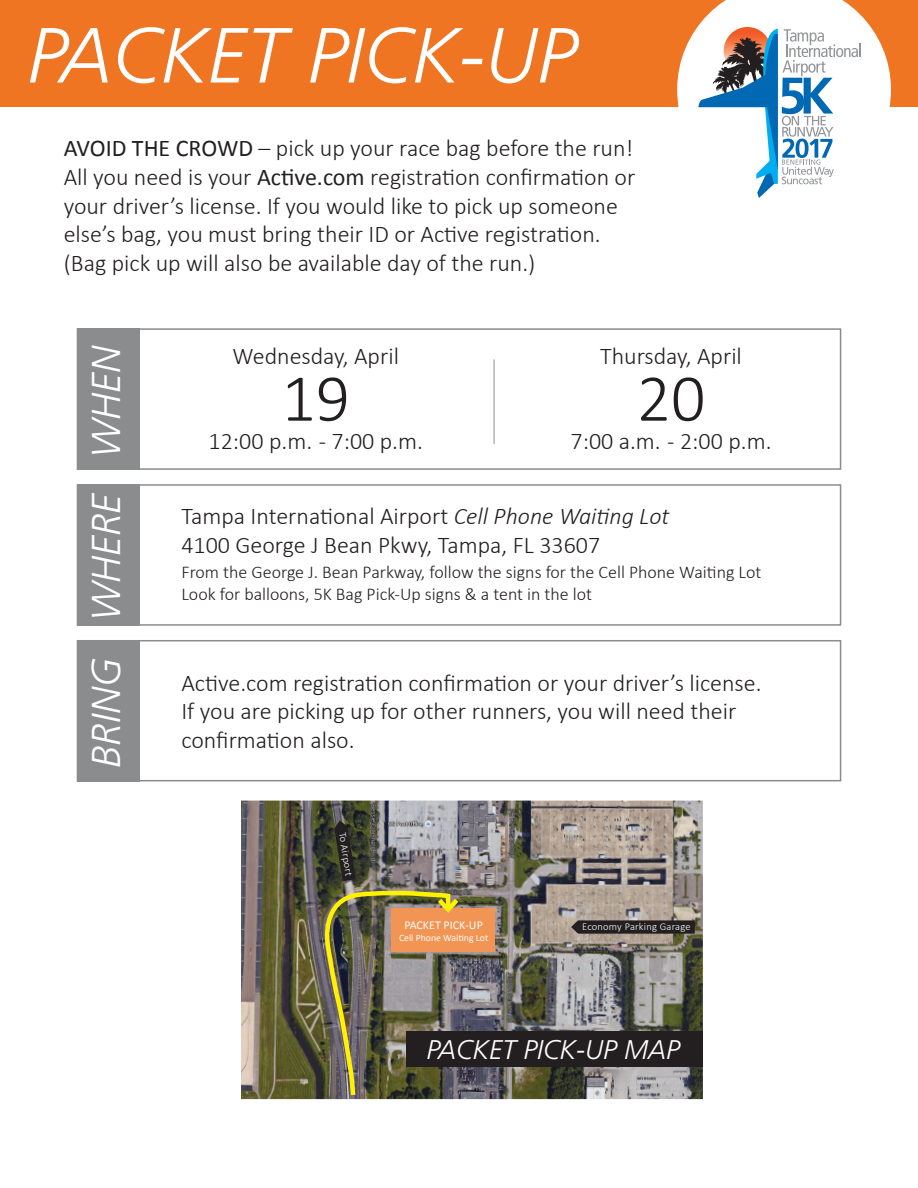
<style>
.page{position:relative;width:918px;height:1188px;background:#fff}
.page>*{position:absolute;margin:0;border:0;box-sizing:border-box;transform-origin:0 0}
.t1{font:italic 300 78px "Frutiger LT Std";color:#fff}
.t2{font:300 67.5px "Calibri";color:#231f20}
.t3{font:italic 300 40.35px "Frutiger LT Std";color:#fff}
.t4{font:italic 300 27px "Frutiger LT Std";color:#fff}
.t5{font:300 24px/28.8px "Calibri";color:#231f20}
.t6{font:300 18px/21.6px "Calibri";color:#231f20}
.t7{font:12px "Calibri";color:#fff}
.t8{font:300 10.5px "Calibri";letter-spacing:.02em;color:#fff}
.t9{font:9.75px "Calibri";color:#fff}
.s1{font-weight:400}
.s2{font-style:italic}
</style>
<div class="page">
<div style="left:0;top:0;width:918px;height:107px;background:#f07523"></div>
<svg style="left:677px;top:0;width:214px;height:198px"></svg>
<div style="left:77px;top:328px;width:62px;height:142px;background:#8b8c8e"></div>
<div style="left:77px;top:484px;width:62px;height:142px;background:#8b8c8e"></div>
<div style="left:77px;top:640px;width:62px;height:142px;background:#8b8c8e"></div>
<div style="left:77px;top:328px;width:764px;height:142px;border:2px solid #8b8c8e"></div>
<div style="left:77px;top:484px;width:764px;height:142px;border:2px solid #8b8c8e"></div>
<div style="left:77px;top:640px;width:764px;height:141px;border:2px solid #8b8c8e"></div>
<hr style="left:494px;top:359px;width:1px;height:85px;background:#8b8c8e">
<img style="left:241px;top:801px;width:462px;height:298px">
<img style="left:463px;top:909px;width:32px;height:42px">
<div style="left:406px;top:1031px;width:297px;height:36px;background:#231f20"></div>
<img style="left:320px;top:821px;width:143px;height:279px">
<svg style="left:571px;top:920px;width:124px;height:14px;background:#2e2929"></svg>
<h1 class="t1" style="left:27px;top:11px;width:550px">PACKET PICK-UP</h1>
<p class="t5" style="left:64px;top:133px;width:573px"><span class="s1">AVOID THE CROWD</span> – pick up your race bag before the run!<br>All you need is your <span class="s1">Active.com</span> registration confirmation or your driver’s license. If you would like to pick up someone else’s bag, you must bring their ID or Active registration. (Bag pick up will also be available day of the run.)</p>
<h3 class="t3" style="left:83px;top:458px;width:114px;rotate:-90deg">WHEN</h3>
<h3 class="t3" style="left:83px;top:621px;width:130px;rotate:-90deg">WHERE</h3>
<h3 class="t3" style="left:83px;top:768px;width:111px;rotate:-90deg">BRING</h3>
<p class="t5" style="left:233px;top:341px;width:168px">Wednesday, April</p>
<h2 class="t2" style="left:282px;top:356px;width:70px">19</h2>
<p class="t5" style="left:209px;top:427px;width:216px">12:00 p.m. - 7:00 p.m.</p>
<p class="t5" style="left:600px;top:341px;width:143px">Thursday, April</p>
<h2 class="t2" style="left:637px;top:356px;width:70px">20</h2>
<p class="t5" style="left:571px;top:427px;width:202px">7:00 a.m. - 2:00 p.m.</p>
<p class="t5" style="left:181px;top:501px;width:489px">Tampa International Airport <span class="s2">Cell Phone Waiting Lot<br></span>4100 George J Bean Pkwy, Tampa, FL 33607</p>
<p class="t6" style="left:181px;top:561px;width:581px">From the George J. Bean Parkway, follow the signs for the Cell Phone Waiting Lot<br>Look for balloons, 5K Bag Pick-Up signs &amp; a tent in the lot</p>
<p class="t5" style="left:181px;top:668px;width:582px">Active.com registration confirmation or your driver’s license.<br>If you are picking up for other runners, you will need their confirmation also.</p>
<p class="t8" style="left:349px;top:831px;width:45px;rotate:81deg">To Airport</p>
<p class="t7" style="left:404px;top:918px;width:80px">PACKET PICK-UP</p>
<p class="t9" style="left:399px;top:932px;width:91px">Cell Phone Waiting Lot</p>
<p class="t8" style="left:582px;top:920px;width:110px">Economy Parking Garage</p>
<p class="t4" style="left:427px;top:1034px;width:255px">PACKET PICK-UP MAP</p>
</div>
